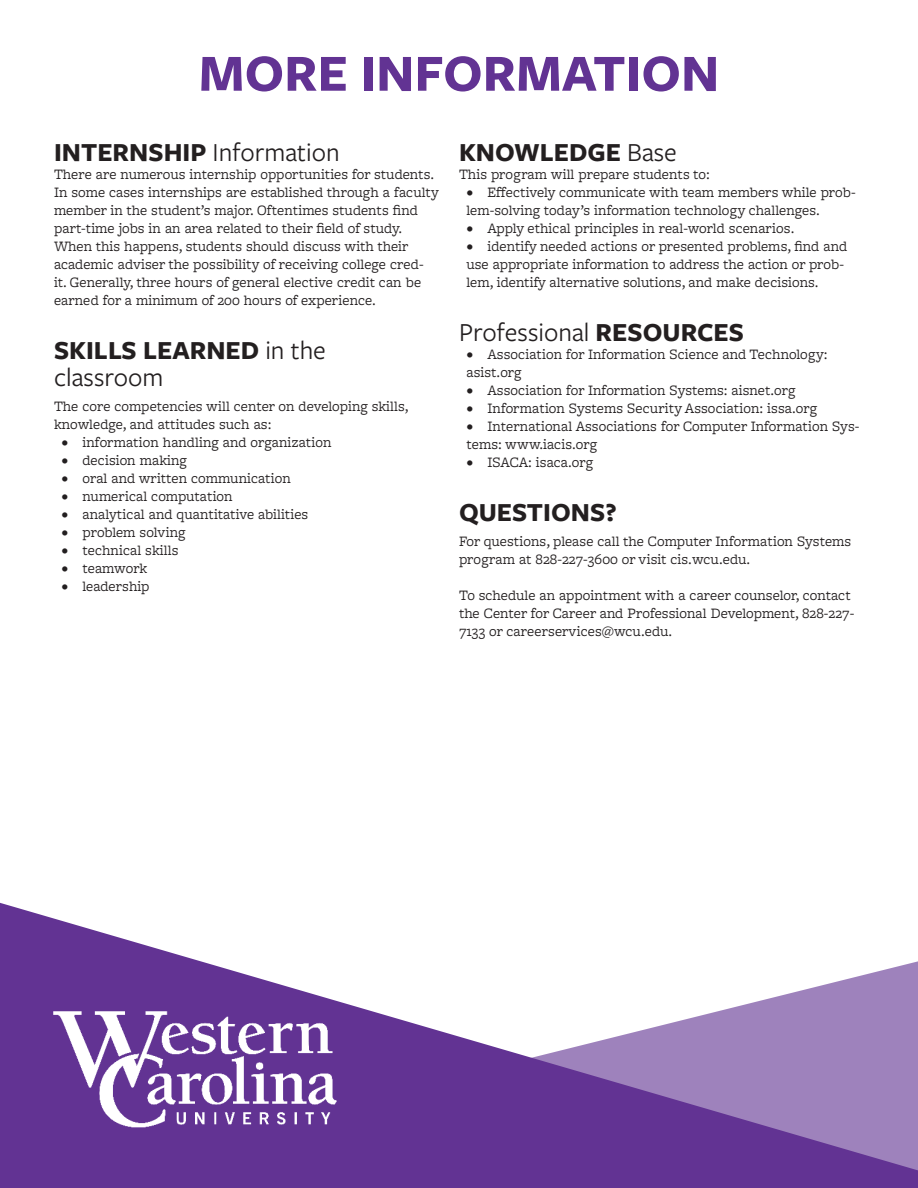
<style>
.page{position:relative;width:918px;height:1188px;background:#fff}
.page>*{position:absolute;margin:0;border:0;box-sizing:border-box;transform-origin:0 0}
.t1{font:700 54px "Freight Sans Pro";color:#623393}
.t2{font:27px/27px "Freight Sans Pro";color:#231f20}
.t3{font:700 27px "Freight Sans Pro";color:#231f20}
.t4{font:15px/18px "Freight Macro Pro";color:#231f20}
.s1{font-weight:700}
.s2{font-weight:400}
</style>
<div class="page">
<svg style="left:0;top:903px;width:918px;height:285px"></svg>
<img style="left:47px;top:1005px;width:297px;height:129px">
<h1 class="t1" style="left:199px;top:36px;width:522px">MORE INFORMATION</h1>
<h2 class="t2" style="left:54px;top:137px;width:287px"><span class="s1">INTERNSHIP</span> Information</h2>
<p class="t4" style="left:54px;top:164px;width:387px">There are numerous internship opportunities for students.<br>In some cases internships are established through a faculty member in the student’s major. Oftentimes students find part-time jobs in an area related to their field of study.<br>When this happens, students should discuss with their academic adviser the possibility of receiving college cred&shy;it. Generally, three hours of general elective credit can be earned for a minimum of 200 hours of experience.</p>
<h2 class="t2" style="left:54px;top:335px;width:273px"><span class="s1">SKILLS LEARNED</span> in the classroom</h2>
<p class="t4" style="left:54px;top:397px;width:356px">The core competencies will center on developing skills, knowledge, and attitudes such as:</p>
<p class="t4" style="left:62px;top:433px;width:272px">• information handling and organization</p>
<p class="t4" style="left:62px;top:451px;width:127px">• decision making</p>
<p class="t4" style="left:62px;top:469px;width:231px">• oral and written communication</p>
<p class="t4" style="left:62px;top:487px;width:173px">• numerical computation</p>
<p class="t4" style="left:62px;top:505px;width:248px">• analytical and quantitative abilities</p>
<p class="t4" style="left:62px;top:523px;width:125px">• problem solving</p>
<p class="t4" style="left:62px;top:541px;width:118px">• technical skills</p>
<p class="t4" style="left:62px;top:559px;width:87px">• teamwork</p>
<p class="t4" style="left:62px;top:577px;width:89px">• leadership</p>
<h2 class="t3" style="left:459px;top:133px;width:219px">KNOWLEDGE <span class="s2">Base</span></h2>
<p class="t4" style="left:459px;top:164px;width:252px">This program will prepare students to:</p>
<p class="t4" style="left:466px;top:182px;width:391px">• Effectively communicate with team members while prob&shy;lem-solving today’s information technology challenges.</p>
<p class="t4" style="left:466px;top:218px;width:329px">• Apply ethical principles in real-world scenarios.</p>
<p class="t4" style="left:466px;top:236px;width:382px">• identify needed actions or presented problems, find and use appropriate information to address the action or prob&shy;lem, identify alternative solutions, and make decisions.</p>
<h2 class="t2" style="left:459px;top:317px;width:287px">Professional <span class="s1">RESOURCES</span></h2>
<p class="t4" style="left:466px;top:344px;width:363px">• Association for Information Science and Technology: asist.org</p>
<p class="t4" style="left:466px;top:380px;width:331px">• Association for Information Systems: aisnet.org</p>
<p class="t4" style="left:466px;top:398px;width:352px">• Information Systems Security Association: issa.org</p>
<p class="t4" style="left:466px;top:416px;width:394px">• International Associations for Computer Information Sys&shy;tems: www.iacis.org</p>
<p class="t4" style="left:466px;top:452px;width:128px">• ISACA: isaca.org</p>
<h2 class="t3" style="left:459px;top:493px;width:159px">QUESTIONS?</h2>
<p class="t4" style="left:459px;top:532px;width:394px">For questions, please call the Computer Information Systems program at 828-227-3600 or visit cis.wcu.edu.</p>
<p class="t4" style="left:459px;top:586px;width:397px">To schedule an appointment with a career counselor, contact the Center for Career and Professional Development, 828-227-<br>7133 or careerservices@wcu.edu.</p>
</div>
